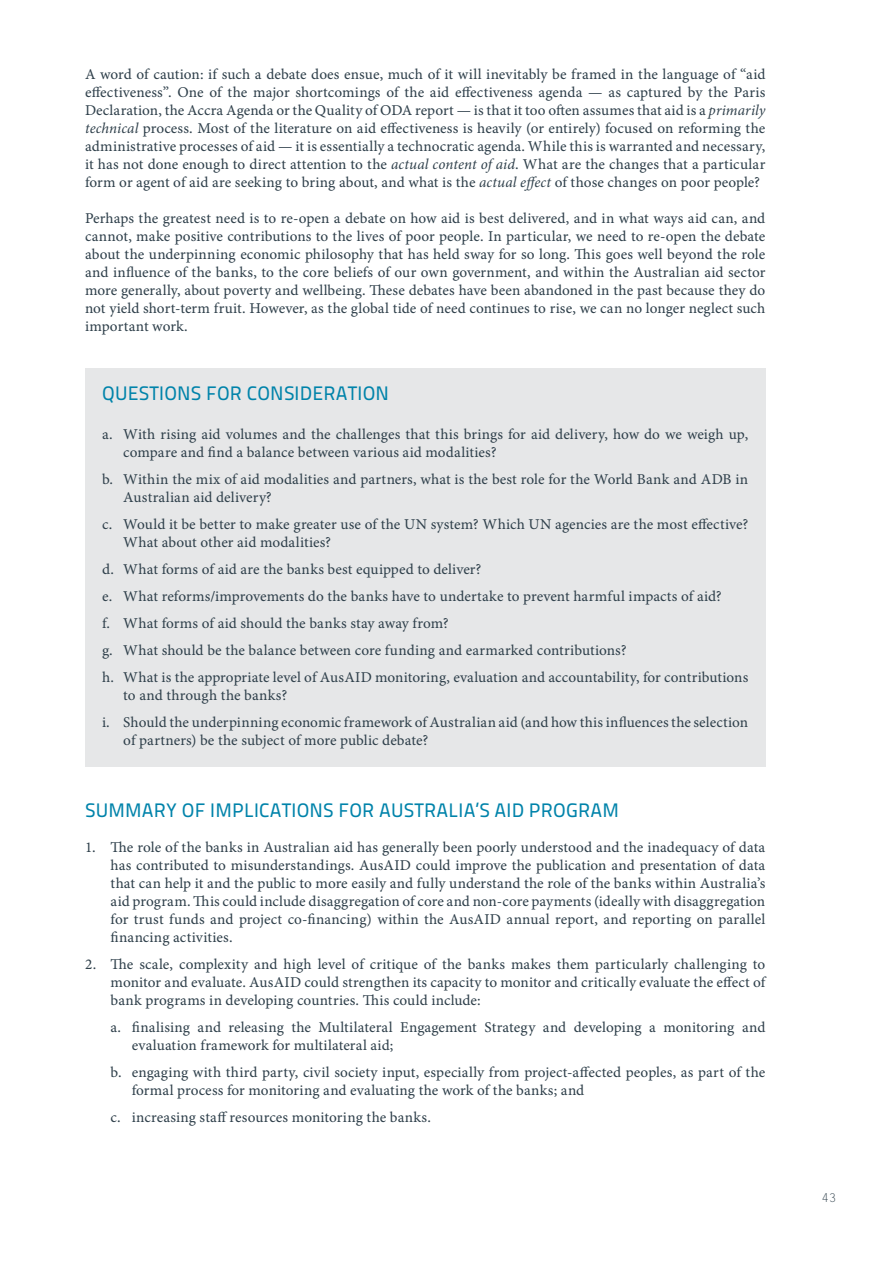
<style>
.page{position:relative;width:893px;height:1263px;background:#fff}
.page>*{position:absolute;margin:0;border:0;box-sizing:border-box;transform-origin:0 0}
.t1{font:19.5px "Titillium Maps 26 L 500 wt";color:#0083aa}
.t2{font:15px/18px "Minion Pro Capt";letter-spacing:.005em;color:#2f404b}
.t3{font:12px "Letter Gothic Std";color:#2f404b}
.s1{font-family:"Minion Pro";font-style:italic}
</style>
<div class="page">
<div style="left:85px;top:368px;width:680px;height:398px;background:#e6e7e8"></div>
<p class="t2" style="left:85px;top:65px;width:682px;text-align:justify">A word of caution: if such a debate does ensue, much of it will inevitably be framed in the language of “aid effectiveness”. One of the major shortcomings of the aid effectiveness agenda — as captured by the Paris Declaration, the Accra Agenda or the Quality of ODA report — is that it too often assumes that aid is a <span class="s1">primarily technical</span> process. Most of the literature on aid effectiveness is heavily (or entirely) focused on reforming the administrative processes of aid — it is essentially a technocratic agenda. While this is warranted and necessary, it has not done enough to direct attention to the <span class="s1">actual content of aid</span>. What are the changes that a particular form or agent of aid are seeking to bring about, and what is the <span class="s1">actual effect</span> of those changes on poor people?</p>
<p class="t2" style="left:85px;top:209px;width:682px;text-align:justify">Perhaps the greatest need is to re-open a debate on how aid is best delivered, and in what ways aid can, and cannot, make positive contributions to the lives of poor people. In particular, we need to re-open the debate about the underpinning economic philosophy that has held sway for so long. This goes well beyond the role and influence of the banks, to the core beliefs of our own government, and within the Australian aid sector more generally, about poverty and wellbeing. These debates have been abandoned in the past because they do not yield short-term fruit. However, as the global tide of need continues to rise, we can no longer neglect such important work.</p>
<h1 class="t1" style="left:102px;top:378px;width:25px">QUESTIONS</h1>
<h1 class="t1" style="left:206px;top:378px;width:13px">FOR</h1>
<h1 class="t1" style="left:247px;top:378px;width:12px">CONSIDERATION</h1>
<p class="t2" style="left:123px;top:425px;width:626px;text-indent:-21px">a. With rising aid volumes and the challenges that this brings for aid delivery, how do we weigh up, compare and find a balance between various aid modalities?</p>
<p class="t2" style="left:123px;top:470px;width:626px;text-indent:-21px">b. Within the mix of aid modalities and partners, what is the best role for the World Bank and ADB in<br>Australian aid delivery?</p>
<p class="t2" style="left:123px;top:515px;width:627px;text-indent:-21px">c. Would it be better to make greater use of the UN system? Which UN agencies are the most effective?<br>What about other aid modalities?</p>
<p class="t2" style="left:102px;top:556px;width:648px;line-height:27px">d. What forms of aid are the banks best equipped to deliver?<br>e. What reforms/improvements do the banks have to undertake to prevent harmful impacts of aid?<br>f. What forms of aid should the banks stay away from?<br>g. What should be the balance between core funding and earmarked contributions?<br>h. What is the appropriate level of AusAID monitoring, evaluation and accountability, for contributions</p>
<p class="t2" style="left:102px;top:682px;width:648px;line-height:27px;text-indent:21px">to and through the banks?<br>i. Should the underpinning economic framework of Australian aid (and how this influences the selection</p>
<p class="t2" style="left:123px;top:731px;width:306px">of partners) be the subject of more public debate?</p>
<h1 class="t1" style="left:85px;top:796px;width:25px">SUMMARY</h1>
<h1 class="t1" style="left:182px;top:796px;width:40px">OF IMPLICATIONS</h1>
<h1 class="t1" style="left:338px;top:796px;width:13px">FOR</h1>
<h1 class="t1" style="left:379px;top:796px;width:24px">AUSTRALIA</h1>
<h1 class="t1" style="left:476px;top:796px;width:30px">’S AID</h1>
<h1 class="t1" style="left:529px;top:796px;width:14px">PROGRAM</h1>
<p class="t2" style="left:111px;top:838px;width:656px;text-align:justify;text-indent:-26px">1. The role of the banks in Australian aid has generally been poorly understood and the inadequacy of data has contributed to misunderstandings. AusAID could improve the publication and presentation of data that can help it and the public to more easily and fully understand the role of the banks within Australia’s aid program. This could include disaggregation of core and non-core payments (ideally with disaggregation for trust funds and project co-financing) within the AusAID annual report, and reporting on parallel financing activities.</p>
<p class="t2" style="left:111px;top:955px;width:656px;text-align:justify;text-indent:-26px">2. The scale, complexity and high level of critique of the banks makes them particularly challenging to monitor and evaluate. AusAID could strengthen its capacity to monitor and critically evaluate the effect of bank programs in developing countries. This could include:</p>
<p class="t2" style="left:132px;top:1018px;width:635px;text-indent:-21px">a. finalising and releasing the Multilateral Engagement Strategy and developing a monitoring and evaluation framework for multilateral aid;</p>
<p class="t2" style="left:132px;top:1063px;width:635px;text-indent:-21px">b. engaging with third party, civil society input, especially from project-affected peoples, as part of the formal process for monitoring and evaluating the work of the banks; and</p>
<p class="t2" style="left:111px;top:1108px;width:322px">c. increasing staff resources monitoring the banks.</p>
<p class="t3" style="left:822px;top:1190px;width:16px">43</p>
</div>
